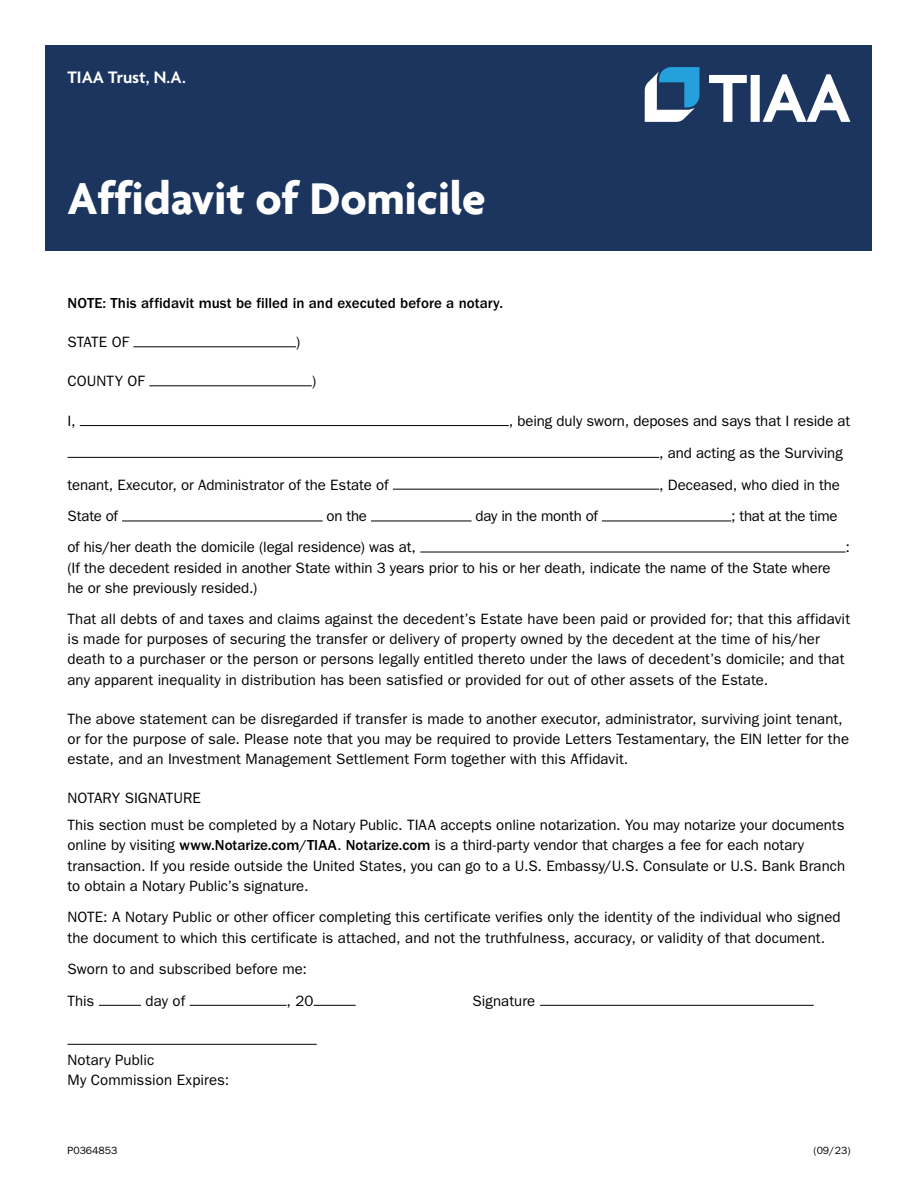
<style>
.page{position:relative;width:918px;height:1188px;background:#fff}
.page>*{position:absolute;margin:0;border:0;box-sizing:border-box;transform-origin:0 0}
._1A_Title_-_Cover_On{font:700 48px "Agenda";color:#fff}
._4A_Body_Subhead__A{font:600 18px "Agenda";color:#fff}
._7A_Body_Text__FG_10{font:15px/20.2px "ITC Franklin Gothic Std";color:#000}
._7B_Body_Text_Before{font:15px/20.2px "ITC Franklin Gothic Std";letter-spacing:.005em;color:#000}
._7A_Body_Text__FG_10-2{font:500 15px "ITC Franklin Gothic Std";letter-spacing:.005em;color:#000}
._11A_Code_Number__FG{font:10.5px "ITC Franklin Gothic Std";color:#000}
.s1{font-weight:500}
</style>
<div class="page">
<div style="left:46px;top:45px;width:826px;height:206px;background:#1c355f"></div>
<svg style="left:709px;top:74px;width:141px;height:48px"></svg>
<svg style="left:645px;top:67px;width:55px;height:55px"></svg>
<hr style="left:133px;top:346px;width:163px;height:1px;background:#000">
<hr style="left:149px;top:385px;width:163px;height:1px;background:#000">
<hr style="left:80px;top:425px;width:429px;height:1px;background:#000">
<hr style="left:68px;top:457px;width:591px;height:1px;background:#000">
<hr style="left:393px;top:489px;width:266px;height:1px;background:#000">
<hr style="left:122px;top:521px;width:201px;height:1px;background:#000">
<hr style="left:371px;top:521px;width:101px;height:1px;background:#000">
<hr style="left:602px;top:521px;width:129px;height:1px;background:#000">
<hr style="left:420px;top:552px;width:426px;height:1px;background:#000">
<hr style="left:99px;top:1005px;width:42px;height:1px;background:#000">
<hr style="left:190px;top:1005px;width:97px;height:1px;background:#000">
<hr style="left:314px;top:1005px;width:42px;height:1px;background:#000">
<hr style="left:540px;top:1005px;width:274px;height:1px;background:#000">
<hr style="left:68px;top:1044px;width:249px;height:1px;background:#000">
<p class="_4A_Body_Subhead__A" style="left:68px;top:68px;width:120px">TIAA Trust, N.A.</p>
<p class="_1A_Title_-_Cover_On" style="left:68px;top:173px;width:420px">Affidavit of Domicile</p>
<p class="_7A_Body_Text__FG_10-2" style="left:68px;top:295px;width:437px">NOTE: This affidavit must be filled in and executed before a notary.</p>
<p class="_7A_Body_Text__FG_10" style="left:68px;top:332px;width:63px">STATE OF</p>
<p class="_7A_Body_Text__FG_10" style="left:296px;top:332px;width:6px">)</p>
<p class="_7A_Body_Text__FG_10" style="left:68px;top:371px;width:79px">COUNTY OF</p>
<p class="_7A_Body_Text__FG_10" style="left:312px;top:371px;width:6px">)</p>
<p class="_7A_Body_Text__FG_10" style="left:68px;top:411px;width:10px">I,</p>
<p class="_7A_Body_Text__FG_10" style="left:509px;top:411px;width:343px">, being duly sworn, deposes and says that I reside at</p>
<p class="_7A_Body_Text__FG_10" style="left:659px;top:443px;width:185px">, and acting as the Surviving</p>
<p class="_7A_Body_Text__FG_10" style="left:68px;top:474px;width:323px">tenant, Executor, or Administrator of the Estate of</p>
<p class="_7A_Body_Text__FG_10" style="left:659px;top:474px;width:182px">, Deceased, who died in the</p>
<p class="_7A_Body_Text__FG_10" style="left:68px;top:506px;width:52px">State of</p>
<p class="_7A_Body_Text__FG_10" style="left:327px;top:506px;width:42px">on the</p>
<p class="_7A_Body_Text__FG_10" style="left:475px;top:506px;width:124px">day in the month of</p>
<p class="_7A_Body_Text__FG_10" style="left:731px;top:506px;width:108px">; that at the time</p>
<p class="_7A_Body_Text__FG_10" style="left:68px;top:537px;width:350px">of his/her death the domicile (legal residence) was at,</p>
<p class="_7A_Body_Text__FG_10" style="left:845px;top:537px;width:6px">:</p>
<p class="_7A_Body_Text__FG_10" style="left:68px;top:558px;width:765px">(If the decedent resided in another State within 3 years prior to his or her death, indicate the name of the State where he or she previously resided.)</p>
<p class="_7A_Body_Text__FG_10" style="left:68px;top:609px;width:784px">That all debts of and taxes and claims against the decedent’s Estate have been paid or provided for; that this affidavit is made for purposes of securing the transfer or delivery of property owned by the decedent at the time of his/her death to a purchaser or the person or persons legally entitled thereto under the laws of decedent’s domicile; and that any apparent inequality in distribution has been satisfied or provided for out of other assets of the Estate.</p>
<p class="_7A_Body_Text__FG_10" style="left:68px;top:709px;width:783px">The above statement can be disregarded if transfer is made to another executor, administrator, surviving joint tenant, or for the purpose of sale. Please note that you may be required to provide Letters Testamentary, the EIN letter for the estate, and an Investment Management Settlement Form together with this Affidavit.</p>
<p class="_7B_Body_Text_Before" style="left:68px;top:788px;width:135px">NOTARY SIGNATURE</p>
<p class="_7B_Body_Text_Before" style="left:68px;top:815px;width:779px">This section must be completed by a Notary Public. TIAA accepts online notarization. You may notarize your documents online by visiting <span class="s1">www.Notarize.com/TIAA</span>. <span class="s1">Notarize.com</span> is a third-party vendor that charges a fee for each notary transaction. If you reside outside the United States, you can go to a U.S. Embassy/U.S. Consulate or U.S. Bank Branch to obtain a Notary Public’s signature.</p>
<p class="_7B_Body_Text_Before" style="left:68px;top:907px;width:775px">NOTE: A Notary Public or other officer completing this certificate verifies only the identity of the individual who signed the document to which this certificate is attached, and not the truthfulness, accuracy, or validity of that document.</p>
<p class="_7B_Body_Text_Before" style="left:68px;top:959px;width:241px">Sworn to and subscribed before me:</p>
<p class="_7A_Body_Text__FG_10" style="left:68px;top:991px;width:28px">This</p>
<p class="_7A_Body_Text__FG_10" style="left:145px;top:991px;width:41px">day of</p>
<p class="_7A_Body_Text__FG_10" style="left:287px;top:991px;width:28px">, 20</p>
<p class="_7A_Body_Text__FG_10" style="left:473px;top:991px;width:64px">Signature</p>
<p class="_7A_Body_Text__FG_10" style="left:68px;top:1050px;width:163px">Notary Public<br>My Commission Expires:</p>
<p class="_11A_Code_Number__FG" style="left:68px;top:1144px;width:51px">P0364853</p>
<p class="_11A_Code_Number__FG" style="left:814px;top:1144px;width:38px">(09/23)</p>
</div>
